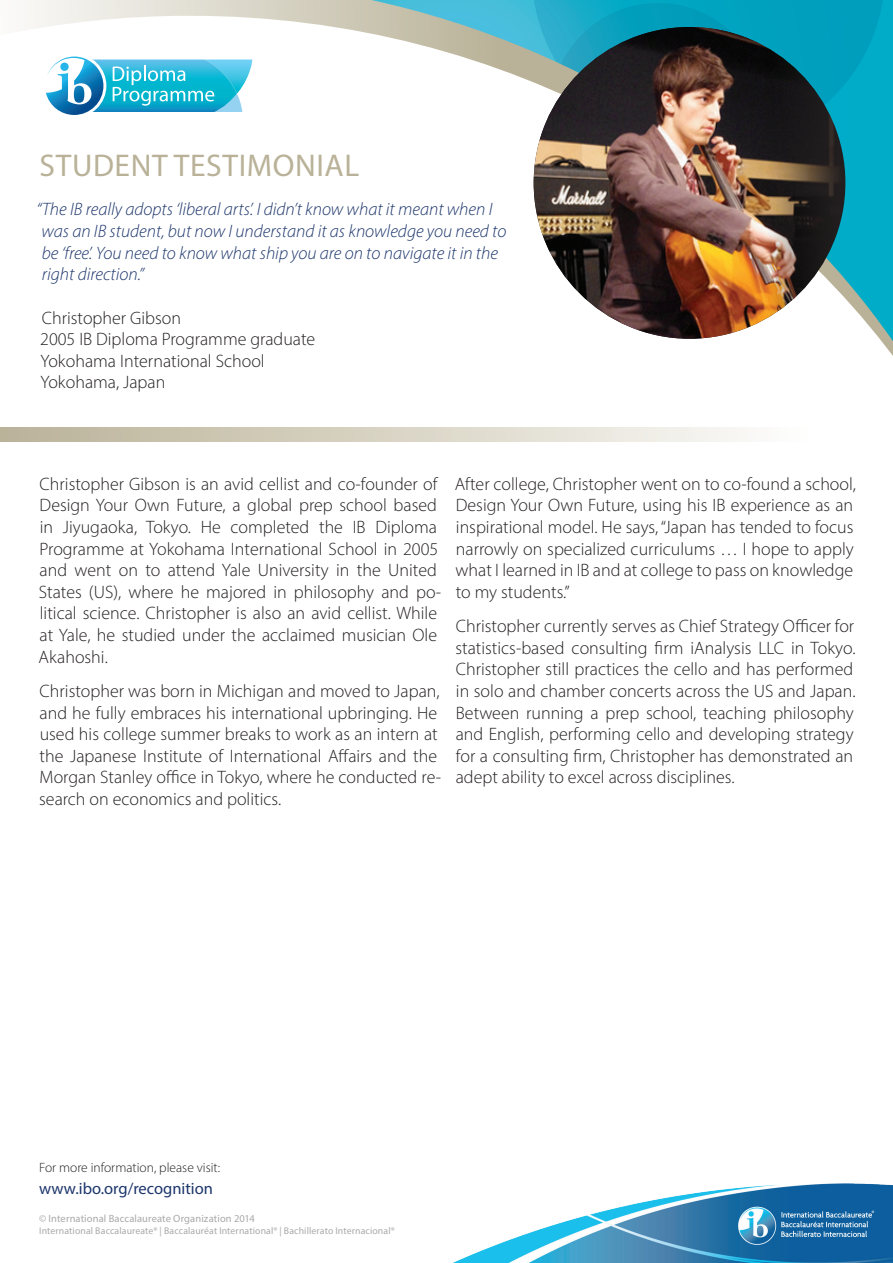
<style>
.page{position:relative;width:893px;height:1263px;background:#fff}
.page>*{position:absolute;margin:0;border:0;box-sizing:border-box;transform-origin:0 0}
.t1{font:31.5px "Myriad Pro";letter-spacing:.02em;color:#b9b298}
.t2{font:300 18px/21.6px "Myriad Pro";color:#231f20}
.t3{font:italic 300 18px/21.6px "Myriad Pro";color:#1d366c}
.t4{font:16.5px "Myriad Pro";color:#1d366c}
.t5{font:300 13.5px "Myriad Pro";color:#231f20}
.t6{font:10.5px "Myriad Pro";letter-spacing:.015em;color:#a9a9aa}
.t7{font:9.75px "Myriad Pro";letter-spacing:.015em;color:#a9a9aa}
</style>
<div class="page">
<svg style="left:26px;top:0;width:867px;height:356px"></svg>
<svg style="left:371px;top:0;width:522px;height:341px"></svg>
<svg style="left:532px;top:0;width:353px;height:149px;background:#18a9c3"></svg>
<svg style="left:550px;top:3px;width:215px;height:215px;background:#20a1b9"></svg>
<svg style="left:371px;top:0;width:22px;height:116px"></svg>
<svg style="left:43px;top:54px;width:212px;height:64px"></svg>
<img style="left:534px;top:27px;width:311px;height:312px;border-radius:156px">
<svg style="left:0;top:428px;width:748px;height:13px;background:#d8d3c4"></svg>
<img style="left:453px;top:1183px;width:440px;height:80px">
<h1 class="t1" style="left:40px;top:146px;width:321px">Student testimonial</h1>
<p class="t3" style="left:36px;top:199px;width:472px">“The IB really adopts ‘liberal arts’. I didn’t know what it meant when I was an IB student, but now I understand it as knowledge you need to be ‘free’. You need to know what ship you are on to navigate it in the right direction.”</p>
<p class="t2" style="left:40px;top:307px;width:276px">Christopher Gibson<br>2005 IB Diploma Programme graduate<br>Yokohama International School<br>Yokohama, Japan</p>
<p class="t2" style="left:39px;top:473px;width:404px">Christopher Gibson is an avid cellist and co-founder of Design Your Own Future, a global prep school based in Jiyugaoka, Tokyo. He completed the IB Diploma Programme at Yokohama International School in 2005 and went on to attend Yale University in the United States (US), where he majored in philosophy and po&shy;litical science. Christopher is also an avid cellist. While at Yale, he studied under the acclaimed musician Ole Akahoshi.</p>
<p class="t2" style="left:39px;top:680px;width:403px">Christopher was born in Michigan and moved to Japan, and he fully embraces his international upbringing. He used his college summer breaks to work as an intern at the Japanese Institute of International Affairs and the Morgan Stanley office in Tokyo, where he conducted re&shy;search on economics and politics.</p>
<p class="t2" style="left:455px;top:473px;width:403px">After college, Christopher went on to co-found a school, Design Your Own Future, using his IB experience as an inspirational model. He says, “Japan has tended to focus narrowly on specialized curriculums … I hope to apply what I learned in IB and at college to pass on knowledge to my students.”</p>
<p class="t2" style="left:455px;top:615px;width:402px">Christopher currently serves as Chief Strategy Officer for statistics-based consulting firm iAnalysis LLC in Tokyo.<br>Christopher still practices the cello and has performed in solo and chamber concerts across the US and Japan.<br>Between running a prep school, teaching philosophy and English, performing cello and developing strategy for a consulting firm, Christopher has demonstrated an adept ability to excel across disciplines.</p>
<p class="t5" style="left:39px;top:1159px;width:182px">For more information, please visit:</p>
<p class="t4" style="left:39px;top:1178px;width:175px">www.ibo.org/recognition</p>
<p class="t6" style="left:39px;top:1212px;width:217px">© International Baccalaureate Organization 2014</p>
<p class="t7" style="left:39px;top:1225px;width:357px">International Baccalaureate® | Baccalauréat International® | Bachillerato Internacional®</p>
</div>
